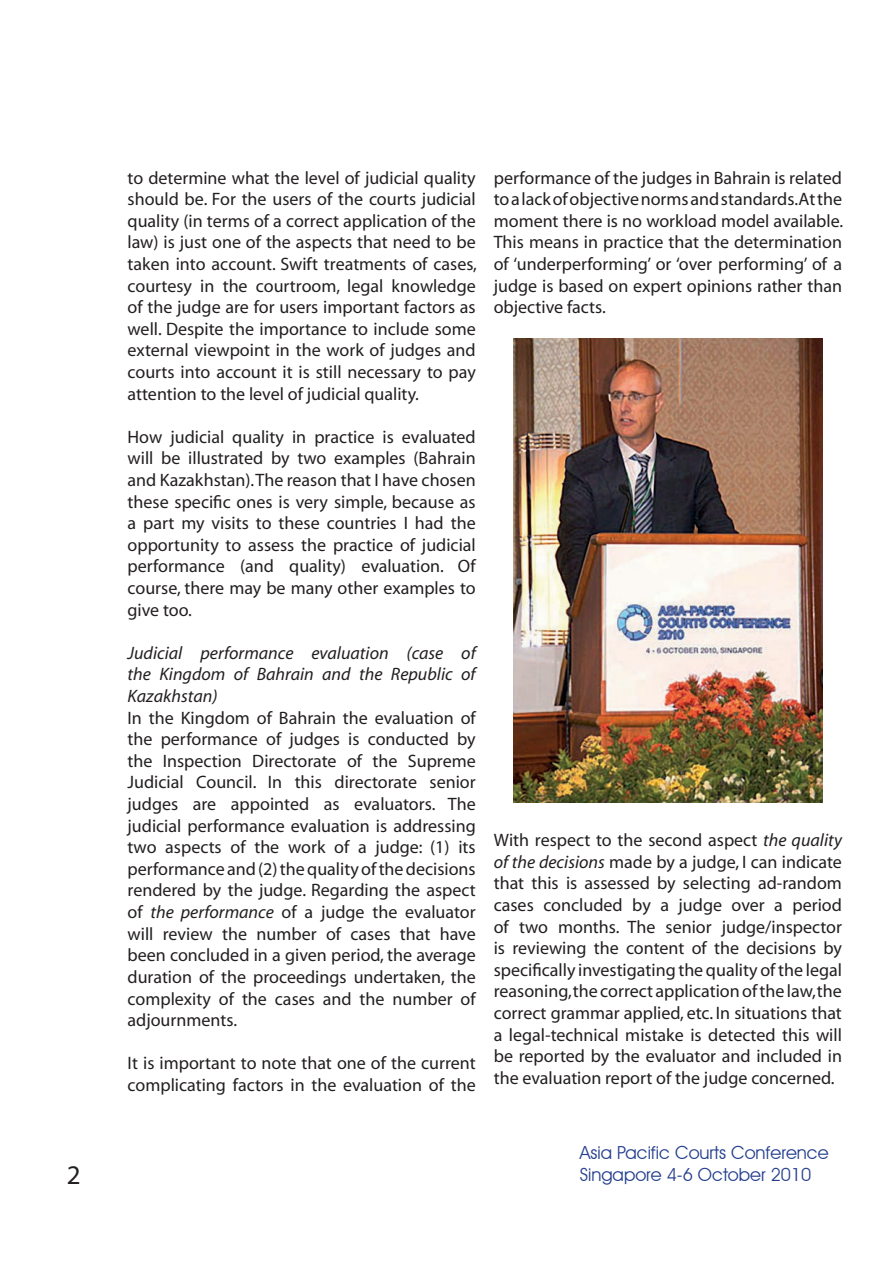
<style>
.page{position:relative;width:893px;height:1263px;background:#fff}
.page>*{position:absolute;margin:0;border:0;box-sizing:border-box;transform-origin:0 0}
.t1{font:27px "Myriad Pro";color:#231f20}
.t2{font:18px/21.6px "Myriad";color:#231f20;text-align:justify}
.t3{font:italic 18px/21.6px "Myriad";color:#231f20;text-align:justify}
.t4{font:18px/21.6px "Avant Garde IT Cby BT";color:#253f8e}
.s1{font-style:italic}
</style>
<div class="page">
<img style="left:514px;top:338px;width:308px;height:465px">
<h1 class="t1" style="left:67px;top:1158px;width:15px">2</h1>
<p class="t2" style="left:128px;top:168px;width:351px">to determine what the level of judicial quality should be. For the users of the courts judicial quality (in terms of a correct application of the law) is just one of the aspects that need to be taken into account. Swift treatments of cases, courtesy in the courtroom, legal knowledge of the judge are for users important factors as well. Despite the importance to include some external viewpoint in the work of judges and courts into account it is still necessary to pay attention to the level of judicial quality.</p>
<p class="t2" style="left:128px;top:427px;width:350px">How judicial quality in practice is evaluated will be illustrated by two examples (Bahrain and Kazakhstan). The reason that I have chosen these specific ones is very simple, because as a part my visits to these countries I had the opportunity to assess the practice of judicial performance (and quality) evaluation. Of course, there may be many other examples to give too.</p>
<p class="t3" style="left:128px;top:643px;width:350px">Judicial performance evaluation (case of the Kingdom of Bahrain and the Republic of Kazakhstan)</p>
<p class="t2" style="left:128px;top:708px;width:350px">In the Kingdom of Bahrain the evaluation of the performance of judges is conducted by the Inspection Directorate of the Supreme Judicial Council. In this directorate senior judges are appointed as evaluators. The judicial performance evaluation is addressing two aspects of the work of a judge: (1) its performance and (2) the quality of the decisions rendered by the judge. Regarding the aspect of <span class="s1">the performance</span> of a judge the evaluator will review the number of cases that have been concluded in a given period, the average duration of the proceedings undertaken, the complexity of the cases and the number of adjournments.</p>
<p class="t2" style="left:128px;top:1053px;width:350px">It is important to note that one of the current complicating factors in the evaluation of the</p>
<p class="t2" style="left:494px;top:168px;width:351px">performance of the judges in Bahrain is related to a lack of objective norms and standards.At the moment there is no workload model available.<br>This means in practice that the determination of ‘underperforming’ or ‘over performing’ of a judge is based on expert opinions rather than objective facts.</p>
<p class="t2" style="left:494px;top:830px;width:350px">With respect to the second aspect <span class="s1">the quality of the decisions</span> made by a judge, I can indicate that this is assessed by selecting ad-random cases concluded by a judge over a period of two months. The senior judge/inspector is reviewing the content of the decisions by specifically investigating the quality of the legal reasoning, the correct application of the law, the correct grammar applied, etc. In situations that a legal-technical mistake is detected this will be reported by the evaluator and included in the evaluation report of the judge concerned.</p>
<p class="t4" style="left:580px;top:1142px;width:251px">Asia Pacific Courts Conference<br>Singapore 4-6 October 2010</p>
</div>
